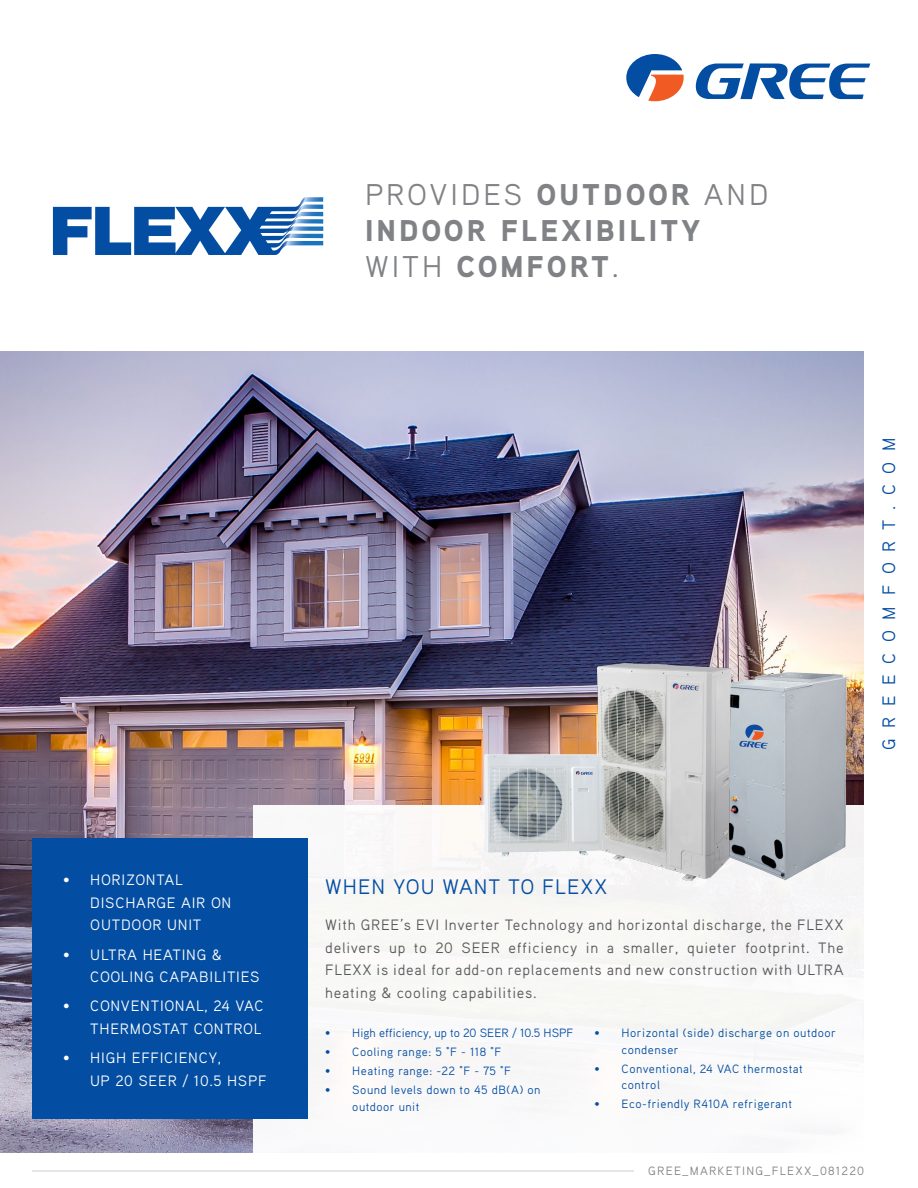
<style>
.page{position:relative;width:918px;height:1188px;background:#fff}
.page>*{position:absolute;margin:0;border:0;box-sizing:border-box;transform-origin:0 0}
.t1{font:900 30px "Aaux Pro";letter-spacing:.1em;color:#808285}
.t2{font:30px "Aaux Pro";letter-spacing:.1em;color:#808285}
.t3{font:21px "Aaux Pro";letter-spacing:.05em;color:#034ea2}
.t4{font:18px "Aaux Pro";letter-spacing:.59em;color:#034ea2}
.Body_copy{font:15px/22.5px "Aaux Pro";letter-spacing:.05em;color:#58595b;text-align:justify}
.t5{font:15px/22.5px "Aaux Pro";letter-spacing:.05em;color:#fff}
.t6{font:12px/16.5px "Aaux Pro";letter-spacing:.04em;color:#034ea2}
.t7{font:12px "Aaux Pro";color:#034ea2}
.t8{font:12px "Aaux Pro";letter-spacing:.1em;color:#808285}
.s1{font-weight:900}
.s2{font-weight:400}
</style>
<div class="page">
<img style="left:0;top:351px;width:864px;height:801px">
<div style="left:254px;top:806px;width:664px;height:382px;background:#fff"></div>
<div style="left:32px;top:838px;width:276px;height:280px;background:#034ea2"></div>
<svg style="left:53px;top:197px;width:270px;height:58px"></svg>
<hr style="left:32px;top:1170px;width:602px;height:1px;background:#808285">
<img style="left:730px;top:673px;width:117px;height:208px">
<img style="left:597px;top:664px;width:133px;height:217px">
<svg style="left:626px;top:54px;width:58px;height:47px"></svg>
<svg style="left:696px;top:63px;width:174px;height:36px"></svg>
<img style="left:484px;top:755px;width:119px;height:102px">
<p class="t2" style="left:365px;top:176px;width:405px">PROVIDES <span class="s1">OUTDOOR</span> AND</p>
<p class="t1" style="left:365px;top:211px;width:337px">INDOOR FLEXIBILITY</p>
<p class="t1" style="left:365px;top:247px;width:256px"><span class="s2">WITH</span> COMFORT<span class="s2">.</span></p>
<p class="t5" style="left:90px;top:868px;width:142px;text-indent:-27px">• HORIZONTAL<br>DISCHARGE AIR ON<br>OUTDOOR UNIT</p>
<p class="t5" style="left:90px;top:943px;width:171px;text-indent:-27px">• ULTRA HEATING &amp;<br>COOLING CAPABILITIES</p>
<p class="t5" style="left:63px;top:994px;width:202px;text-align:right">• CONVENTIONAL, 24 VAC<br>THERMOSTAT CONTROL</p>
<p class="t5" style="left:90px;top:1046px;width:178px;text-indent:-27px">• HIGH EFFICIENCY,<br>UP 20 SEER / 10.5 HSPF</p>
<p class="t4" style="left:878px;top:750px;width:314px;rotate:-90deg">GREECOMFORT.COM</p>
<p class="t3" style="left:325px;top:874px;width:283px">WHEN YOU WANT TO FLEXX</p>
<p class="Body_copy" style="left:325px;top:913px;width:520px">With GREE’s EVI Inverter Technology and horizontal discharge, the FLEXX delivers up to 20 SEER efficiency in a smaller, quieter footprint. The FLEXX is ideal for add-on replacements and new construction with ULTRA heating &amp; cooling capabilities.</p>
<p class="t7" style="left:325px;top:1026px;width:250px">• High efficiency, up to 20 SEER / 10.5 HSPF</p>
<p class="t6" style="left:325px;top:1044px;width:177px">• Cooling range: 5 °F - 118 °F</p>
<p class="t6" style="left:325px;top:1063px;width:187px">• Heating range: -22 °F - 75 °F</p>
<p class="t6" style="left:352px;top:1081px;width:190px;text-indent:-27px">• Sound levels down to 45 dB(A) on outdoor unit</p>
<p class="t6" style="left:622px;top:1025px;width:216px;text-indent:-27px">• Horizontal (side) discharge on outdoor condenser</p>
<p class="t6" style="left:622px;top:1060px;width:183px;text-indent:-27px">• Conventional, 24 VAC thermostat control</p>
<p class="t6" style="left:595px;top:1096px;width:199px">• Eco-friendly R410A refrigerant</p>
<p class="t8" style="left:648px;top:1163px;width:217px">GREE_MARKETING_FLEXX_081220</p>
</div>
